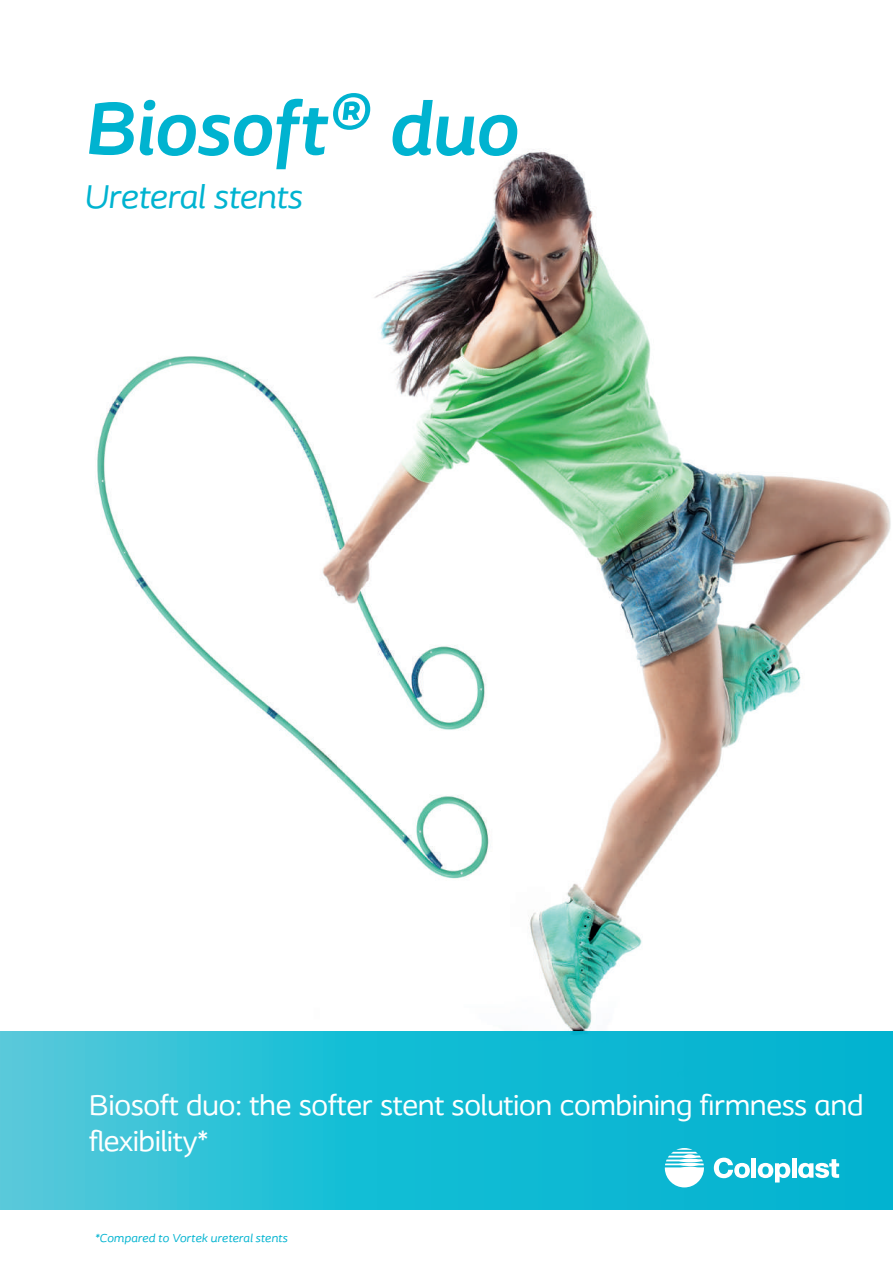
<style>
.page{position:relative;width:893px;height:1263px;background:#fff}
.page>*{position:absolute;margin:0;border:0;box-sizing:border-box;transform-origin:0 0}
.t1{font:italic 700 78px "Coloplast";letter-spacing:-.01em;color:#00b3d0}
.t2{font:italic 34.5px "Coloplast";letter-spacing:-.005em;color:#00b3d0}
.t3{font:30px/36px "Coloplast";color:#fff}
.t4{font:italic 12px "Coloplast";letter-spacing:.015em;color:#00b3d0}
</style>
<div class="page">
<img style="left:95px;top:148px;width:796px;height:883px">
<svg style="left:0;top:1031px;width:893px;height:178px;background:#1dbcd4"></svg>
<svg style="left:665px;top:1148px;width:39px;height:39px"></svg>
<svg style="left:714px;top:1158px;width:36px;height:20px"></svg>
<div style="left:751px;top:1158px;width:5px;height:20px;background:#fff"></div>
<hr style="left:792px;top:1158px;width:4px;height:20px;background:#fff">
<svg style="left:758px;top:1163px;width:32px;height:19px"></svg>
<svg style="left:798px;top:1159px;width:41px;height:19px"></svg>
<div style="left:371px;top:92px;width:27px;height:74px;background:#fff"></div>
<h1 class="t1" style="left:84px;top:81px;width:436px">Biosoft® duo</h1>
<p class="t2" style="left:84px;top:176px;width:219px">Ureteral stents</p>
<p class="t3" style="left:89px;top:1087px;width:776px">Biosoft duo: the softer stent solution combining firmness and flexibility*</p>
<p class="t4" style="left:95px;top:1231px;width:194px">*Compared to Vortek ureteral stents</p>
</div>
